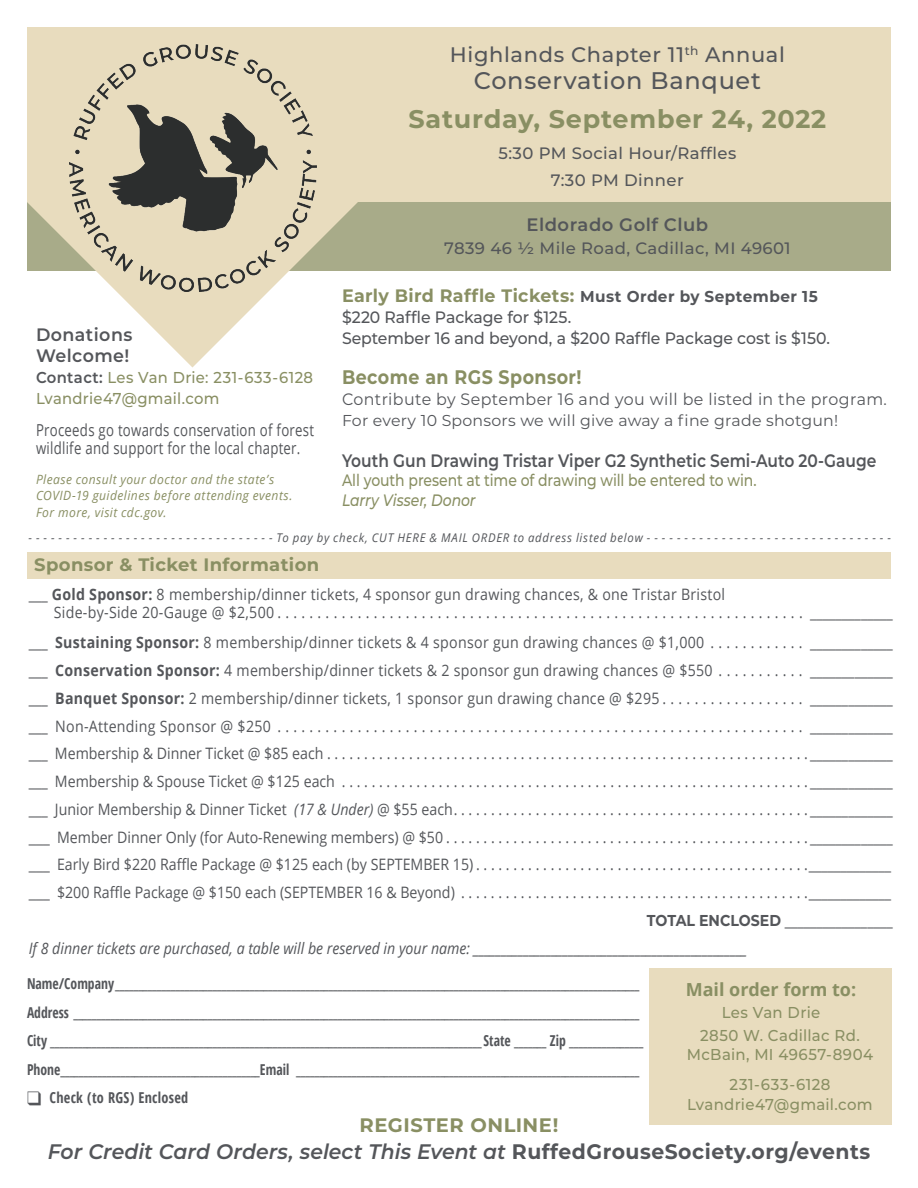
<style>
.page{position:relative;width:918px;height:1188px;background:#fff}
.page>*{position:absolute;margin:0;border:0;box-sizing:border-box;transform-origin:0 0}
.t1{font:700 25.5px "Montserrat";letter-spacing:.03em;color:#898f63}
.t2{font:500 24px "Montserrat";letter-spacing:.03em;color:#54565a}
.t3{font:italic 600 21px "Montserrat";color:#54565a}
.t4{font:500 21px "Montserrat";letter-spacing:.03em;color:#54565a}
.t5{font:700 19.65px "Montserrat";letter-spacing:.025em;color:#898f63;scale:.89 1}
.t6{font:700 19.5px "Montserrat";letter-spacing:.025em;color:#898f63}
.t7{font:700 18px "Montserrat";letter-spacing:.02em;color:#898f63}
.t8{font:600 18px "Montserrat";color:#54565a;scale:.86 1}
.t9{font:600 18px/21px "Montserrat";letter-spacing:.025em;color:#54565a}
.t10{font:700 18px "Open Sans";color:#898f63}
.t11{font:500 16.5px/21px "Montserrat";letter-spacing:-.005em;color:#54565a;scale:.95 1}
.t12{font:16.5px/18px "Open Sans";letter-spacing:.02em;color:#54565a;scale:.8 1}
.t13{font:500 16.5px/27px "Montserrat";letter-spacing:.015em;color:#54565a;text-align:center}
.t14{font:16.5px "Montserrat";letter-spacing:.025em;color:#54565a;scale:.96 1}
.t15{font:500 16.5px "Montserrat";letter-spacing:-.01em;color:#898f63;scale:.85 1}
.t16{font:italic 500 16.5px "Montserrat";letter-spacing:-.005em;color:#898f63;scale:.85 1}
.t17{font:15.75px/18px "Open Sans";letter-spacing:.02em;color:#54565a;scale:.9 1}
.t18{font:15.75px "Open Sans";color:#54565a;scale:.9 1}
.t19{font:15.75px "Open Sans";color:#54565a}
.t20{font:italic 15.75px "Open Sans";color:#54565a;scale:.9 1}
.t21{font:500 15.75px/22.5px "Montserrat";letter-spacing:.02em;color:#898f63;scale:.95 1}
.t22{font:500 15.75px/21px "Montserrat";letter-spacing:.02em;color:#898f63;scale:.94 1}
.t23{font:15.75px "Montserrat";letter-spacing:.015em;color:#54565a}
.t24{font:700 15px/28.5px "Open Sans Condensed";color:#54565a;scale:.91 1}
.t25{font:700 15px "Open Sans Condensed";letter-spacing:.02em;color:#54565a;scale:.95 1}
.t26{font:italic 12.75px/16.5px "Open Sans";letter-spacing:.035em;color:#898f63;scale:.95 1}
.t27{font:italic 12px "Open Sans";letter-spacing:.065em;color:#54565a;scale:.95 1}
.s1{font-size:15.75px;color:#54565a}
.s2{font-weight:700}
.s3{font-style:italic}
.s4{font-family:"Montserrat";font-weight:700}
.s5{font-weight:600;color:#54565a}
.s6{font-weight:700;font-style:normal}
</style>
<div class="page">
<div style="left:27px;top:202px;width:864px;height:69px;background:#a8ab89"></div>
<div style="left:27px;top:552px;width:864px;height:27px;background:#e8dcbe"></div>
<div style="left:27px;top:27px;width:864px;height:175px;background:#e8dcbe"></div>
<div style="left:650px;top:968px;width:242px;height:156px;background:#e8dcbe"></div>
<svg style="left:27px;top:44px;width:331px;height:324px"></svg>
<img style="left:70px;top:45px;width:246px;height:246px">
<h3 class="t4" style="left:450px;top:40px;width:337px">Highlands Chapter 11<sup>th</sup> Annual</h3>
<h2 class="t2" style="left:474px;top:63px;width:289px">Conservation Banquet</h2>
<h1 class="t1" style="left:408px;top:100px;width:419px">Saturday, September 24, 2022</h1>
<p class="t13" style="left:499px;top:139px;width:239px">5:30 PM Social Hour/Raffles<br>7:30 PM Dinner</p>
<p class="t9" style="left:527px;top:214px;width:183px">Eldorado Golf Club</p>
<p class="t13" style="left:444px;top:234px;width:348px">7839 46 ½ Mile Road, Cadillac, MI 49601</p>
<p class="t7" style="left:342px;top:282px;width:477px">Early Bird Raffle Tickets: <span class="s1">Must Order by September 15</span></p>
<p class="t11" style="left:342px;top:306px;width:515px">$220 Raffle Package for $125.<br>September 16 and beyond, a $200 Raffle Package cost is $150.</p>
<p class="t5" style="left:342px;top:363px;width:271px">Become an RGS Sponsor!</p>
<p class="t14" style="left:342px;top:388px;width:569px">Contribute by September 16 and you will be listed in the program.</p>
<p class="t23" style="left:342px;top:410px;width:498px">For every 10 Sponsors we will give away a fine grade shotgun!</p>
<p class="t8" style="left:342px;top:448px;width:623px">Youth Gun Drawing Tristar Viper G2 Synthetic Semi-Auto 20-Gauge</p>
<p class="t15" style="left:342px;top:469px;width:489px">All youth present at time of drawing will be entered to win.</p>
<p class="t16" style="left:342px;top:488px;width:159px">Larry Visser, Donor</p>
<p class="t27" style="left:29px;top:529px;width:909px">- - - - - - - - - - - - - - - - - - - - - - - - - - - - - - - - - To pay by check, CUT HERE &amp; MAIL ORDER to address listed below - - - - - - - - - - - - - - - - - - - - - - - - - - - - - - - - -</p>
<p class="t7" style="left:34px;top:552px;width:287px">Sponsor &amp; Ticket Information</p>
<p class="t17" style="left:54px;top:585px;width:934px;text-indent:-25px">___ <span class="s2">Gold Sponsor:</span> 8 membership/dinner tickets, 4 sponsor gun drawing chances, &amp; one Tristar Bristol<br>Side-by-Side 20-Gauge @ $2,500 . . . . . . . . . . . . . . . . . . . . . . . . . . . . . . . . . . . . . . . . . . . . . . . . . . . . . . . . . . . . . . . . . . _____________</p>
<p class="t17" style="left:29px;top:633px;width:961px">___ <span class="s2">Sustaining Sponsor:</span> 8 membership/dinner tickets &amp; 4 sponsor gun drawing chances @ $1,000 . . . . . . . . . . . . _____________</p>
<p class="t17" style="left:29px;top:661px;width:961px">___ <span class="s2">Conservation Sponsor:</span> 4 membership/dinner tickets &amp; 2 sponsor gun drawing chances @ $550 . . . . . . . . . . . _____________</p>
<p class="t17" style="left:29px;top:689px;width:961px">___ <span class="s2">Banquet Sponsor:</span> 2 membership/dinner tickets, 1 sponsor gun drawing chance @ $295 . . . . . . . . . . . . . . . . . . _____________</p>
<p class="t17" style="left:29px;top:717px;width:961px">___ Non-Attending Sponsor @ $250 . . . . . . . . . . . . . . . . . . . . . . . . . . . . . . . . . . . . . . . . . . . . . . . . . . . . . . . . . . . . . . . . . . _____________</p>
<p class="t18" style="left:29px;top:743px;width:961px">___ Membership &amp; Dinner Ticket @ $85 each . . . . . . . . . . . . . . . . . . . . . . . . . . . . . . . . . . . . . . . . . . . . . . . . . . . . . . . . . . . . . . . . _____________</p>
<p class="t18" style="left:29px;top:771px;width:961px">___ Membership &amp; Spouse Ticket @ $125 each . . . . . . . . . . . . . . . . . . . . . . . . . . . . . . . . . . . . . . . . . . . . . . . . . . . . . . . . . . . . . . _____________</p>
<p class="t18" style="left:29px;top:798px;width:961px">___ Junior Membership &amp; Dinner Ticket <span class="s3">(17 &amp; Under)</span> @ $55 each . . . . . . . . . . . . . . . . . . . . . . . . . . . . . . . . . . . . . . . . . . . . . . . _____________</p>
<p class="t19" style="left:29px;top:826px;width:865px">___ Member Dinner Only (for Auto-Renewing members) @ $50 . . . . . . . . . . . . . . . . . . . . . . . . . . . . . . . . . . . . . . . . . . . . . . . . _____________</p>
<p class="t19" style="left:29px;top:854px;width:864px">___ Early Bird $220 Raffle Package @ $125 each (by SEPTEMBER 15) . . . . . . . . . . . . . . . . . . . . . . . . . . . . . . . . . . . . . . . . . . . . _____________</p>
<p class="t19" style="left:29px;top:882px;width:864px">___ $200 Raffle Package @ $150 each (SEPTEMBER 16 &amp; Beyond) . . . . . . . . . . . . . . . . . . . . . . . . . . . . . . . . . . . . . . . . . . . . . . _____________</p>
<p class="t17" style="left:647px;top:911px;width:275px"><span class="s4">TOTAL ENCLOSED</span> _________________</p>
<p class="t20" style="left:29px;top:937px;width:800px">If 8 dinner tickets are purchased, a table will be reserved in your name: _________________________________________________</p>
<p class="t9" style="left:36px;top:324px;width:98px">Donations<br>Welcome!</p>
<p class="t22" style="left:36px;top:367px;width:296px"><span class="s5">Contact:</span> Les Van Drie: 231-633-6128<br>Lvandrie47@gmail.com</p>
<p class="t12" style="left:36px;top:421px;width:349px">Proceeds go towards conservation of forest wildlife and support for the local chapter.</p>
<p class="t26" style="left:36px;top:471px;width:272px">Please consult your doctor and the state’s<br>COVID-19 guidelines before attending events.<br>For more, visit cdc.gov.</p>
<p class="t24" style="left:27px;top:969px;width:679px">Name/Company_________________________________________________________________________________________________________________ Address __________________________________________________________________________________________________________________________ City _____________________________________________________________________________________________ State _______ Zip ________________ Phone___________________________________________Email __________________________________________________________________________</p>
<p class="t25" style="left:27px;top:1088px;width:171px">❑ Check (to RGS) Enclosed</p>
<p class="t6" style="left:360px;top:1111px;width:200px">REGISTER ONLINE!</p>
<h3 class="t3" style="left:48px;top:1137px;width:824px">For Credit Card Orders, select This Event at <span class="s6">RuffedGrouseSociety.org/events</span></h3>
<p class="t10" style="left:686px;top:977px;width:172px">Mail order form to:</p>
<p class="t21" style="left:700px;top:1001px;width:170px;text-indent:22px">Les Van Drie<br>2850 W. Cadillac Rd.</p>
<p class="t21" style="left:687px;top:1039px;width:198px;line-height:30px;text-align:center">McBain, MI 49657-8904<br>231-633-6128</p>
<p class="t21" style="left:687px;top:1093px;width:197px">Lvandrie47@gmail.com</p>
</div>
